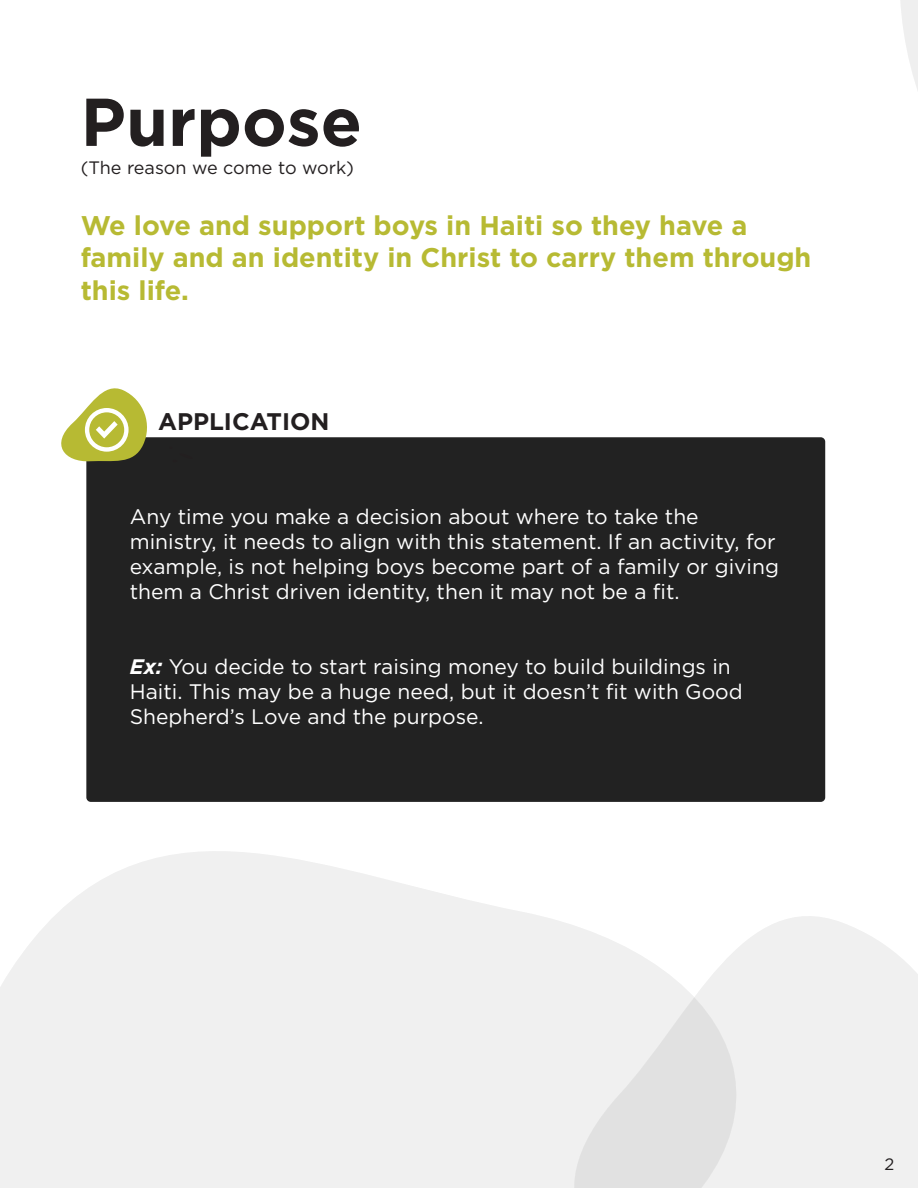
<style>
.page{position:relative;width:918px;height:1188px;background:#fff}
.page>*{position:absolute;margin:0;border:0;box-sizing:border-box;transform-origin:0 0}
.t1{font:700 67.5px "Gotham";color:#231f20}
.t2{font:700 27px/32.4px "Gotham";color:#b7ba33}
.t3{font:700 24px "Gotham";color:#231f20}
.t4{font:21px/25.2px "Gotham";color:#fff}
.t5{font:18px "Gotham";color:#231f20}
.t6{font:16.5px "Gotham";color:#231f20}
.s1{font-weight:700;font-style:italic}
</style>
<div class="page">
<div style="left:736px;top:916px;width:182px;height:272px;background:#f0f0f0"></div>
<svg style="left:0;top:851px;width:736px;height:337px;fill:#f0f0f0"></svg>
<svg style="left:900px;top:0;width:18px;height:90px"></svg>
<div style="left:86px;top:437px;width:739px;height:365px;background:#222;border-radius:4px"></div>
<svg style="left:61px;top:388px;width:92px;height:77px"></svg>
<h1 class="t1" style="left:81px;top:83px;width:283px">Purpose</h1>
<p class="t5" style="left:81px;top:158px;width:275px">(The reason we come to work)</p>
<p class="t2" style="left:81px;top:209px;width:732px">We love and support boys in Haiti so they have a family and an identity in Christ to carry them through this life.</p>
<p class="t3" style="left:158px;top:407px;width:173px">APPLICATION</p>
<p class="t4" style="left:130px;top:503px;width:651px">Any time you make a decision about where to take the ministry, it needs to align with this statement. If an activity, for example, is not helping boys become part of a family or giving them a Christ driven identity, then it may not be a fit.</p>
<p class="t4" style="left:130px;top:653px;width:615px"><span class="s1">Ex:</span> You decide to start raising money to build buildings in<br>Haiti. This may be a huge need, but it doesn’t fit with Good<br>Shepherd’s Love and the purpose.</p>
<p class="t6" style="left:884px;top:1155px;width:11px">2</p>
</div>
